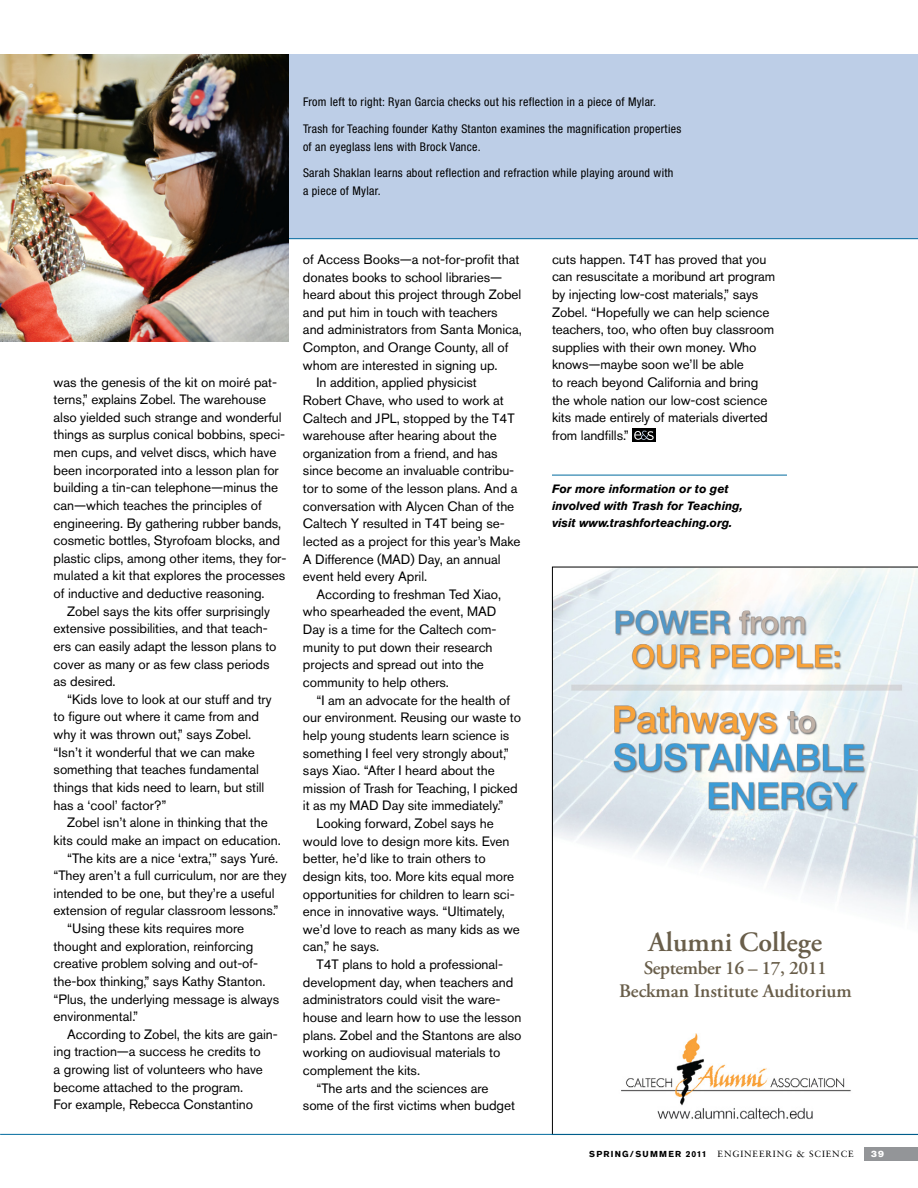
<style>
.page{position:relative;width:918px;height:1188px;background:#fff}
.page>*{position:absolute;margin:0;border:0;box-sizing:border-box;transform-origin:0 0}
.t1{font:600 27.9px "Adobe Garamond Pro";color:#695e4a}
.t2{font:600 19.05px/23px "Adobe Garamond Pro";color:#695e4a;text-align:center}
.t3{font:13.5px/17.7px "Akzidenz Grotesk Pro";letter-spacing:-.005em;color:#000}
.t4{font:condensed 12px/18px "Helvetica Neue";letter-spacing:.025em;color:#000}
.t5{font:italic 700 12px/17.2px "Akzidenz Grotesk Pro";letter-spacing:-.005em;color:#000}
.t6{font:9px "Sabon LT Std";letter-spacing:.1em;color:#000}
.t7{font:9px "Akzidenz Grotesk Pro Super";color:#fff}
.s1{font-family:"Akzidenz Grotesk Pro";font-weight:700;font-size:8.7px}
</style>
<div class="page">
<div style="left:229px;top:54px;width:689px;height:184px;background:#bdcee7"></div>
<hr style="left:552px;top:475px;width:235px;height:1px;background:#006a9e">
<div style="left:632px;top:429px;width:24px;height:13px;background:#000"></div>
<svg style="left:634px;top:431px;width:20px;height:9px"></svg>
<hr style="left:0;top:238px;width:918px;height:1px;background:#006a9e">
<svg style="left:552px;top:567px;width:366px;height:567px"></svg>
<img style="left:0;top:54px;width:289px;height:287px">
<div style="left:864px;top:1147px;width:54px;height:14px;background:#939598"></div>
<hr style="left:1px;top:1134px;width:917px;height:1px;background:#006a9e">
<p class="t4" style="left:303px;top:93px;width:355px">From left to right: Ryan Garcia checks out his reflection in a piece of Mylar.</p>
<p class="t4" style="left:303px;top:119px;width:380px">Trash for Teaching founder Kathy Stanton examines the magnification properties of an eyeglass lens with Brock Vance.</p>
<p class="t4" style="left:303px;top:164px;width:372px">Sarah Shaklan learns about reflection and refraction while playing around with a piece of Mylar.</p>
<p class="t3" style="left:54px;top:373px;width:234px">was the genesis of the kit on moiré pat&shy;terns,” explains Zobel. The warehouse also yielded such strange and wonderful things as surplus conical bobbins, speci&shy;men cups, and velvet discs, which have been incorporated into a lesson plan for building a tin-can telephone—minus the can—which teaches the principles of engineering. By gathering rubber bands, cosmetic bottles, Styrofoam blocks, and plastic clips, among other items, they for&shy;mulated a kit that explores the processes of inductive and deductive reasoning.</p>
<p class="t3" style="left:54px;top:602px;width:224px;text-indent:14px">Zobel says the kits offer surprisingly extensive possibilities, and that teach&shy;ers can easily adapt the lesson plans to cover as many or as few class periods as desired.</p>
<p class="t3" style="left:54px;top:690px;width:219px;text-indent:14px">“Kids love to look at our stuff and try to figure out where it came from and why it was thrown out,” says Zobel. “Isn’t it wonderful that we can make something that teaches fundamental things that kids need to learn, but still has a ‘cool’ factor?”</p>
<p class="t3" style="left:67px;top:814px;width:202px">Zobel isn’t alone in thinking that the</p>
<p class="t3" style="left:54px;top:831px;width:229px">kits could make an impact on education.</p>
<p class="t3" style="left:67px;top:849px;width:213px">“The kits are a nice ‘extra,’” says Yuré.</p>
<p class="t3" style="left:54px;top:867px;width:235px">“They aren’t a full curriculum, nor are they</p>
<p class="t3" style="left:54px;top:884px;width:222px">intended to be one, but they’re a useful</p>
<p class="t3" style="left:54px;top:902px;width:226px">extension of regular classroom lessons.”</p>
<p class="t3" style="left:67px;top:919px;width:179px">“Using these kits requires more</p>
<p class="t3" style="left:54px;top:937px;width:201px">thought and exploration, reinforcing</p>
<p class="t3" style="left:54px;top:955px;width:206px">creative problem solving and out-of-</p>
<p class="t3" style="left:54px;top:972px;width:213px">the-box thinking,” says Kathy Stanton.</p>
<p class="t3" style="left:54px;top:990px;width:227px">“Plus, the underlying message is always</p>
<p class="t3" style="left:54px;top:1008px;width:86px">environmental.”</p>
<p class="t3" style="left:67px;top:1025px;width:212px">According to Zobel, the kits are gain-</p>
<p class="t3" style="left:54px;top:1043px;width:209px">ing traction—a success he credits to</p>
<p class="t3" style="left:54px;top:1061px;width:211px">a growing list of volunteers who have</p>
<p class="t3" style="left:54px;top:1078px;width:191px">become attached to the program.</p>
<p class="t3" style="left:54px;top:1096px;width:201px">For example, Rebecca Constantino</p>
<p class="t3" style="left:303px;top:250px;width:218px">of Access Books—a not-for-profit that</p>
<p class="t3" style="left:303px;top:268px;width:201px">donates books to school libraries—</p>
<p class="t3" style="left:303px;top:286px;width:220px">heard about this project through Zobel</p>
<p class="t3" style="left:303px;top:303px;width:196px">and put him in touch with teachers</p>
<p class="t3" style="left:303px;top:321px;width:220px">and administrators from Santa Monica,</p>
<p class="t3" style="left:303px;top:338px;width:207px">Compton, and Orange County, all of</p>
<p class="t3" style="left:303px;top:356px;width:196px">whom are interested in signing up.</p>
<p class="t3" style="left:316px;top:374px;width:162px">In addition, applied physicist</p>
<p class="t3" style="left:303px;top:391px;width:202px">Robert Chave, who used to work at</p>
<p class="t3" style="left:303px;top:409px;width:213px">Caltech and JPL, stopped by the T4T</p>
<p class="t3" style="left:303px;top:427px;width:195px">warehouse after hearing about the</p>
<p class="t3" style="left:303px;top:444px;width:196px">organization from a friend, and has</p>
<p class="t3" style="left:303px;top:462px;width:213px">since become an invaluable contribu-</p>
<p class="t3" style="left:303px;top:479px;width:216px">tor to some of the lesson plans. And a</p>
<p class="t3" style="left:303px;top:497px;width:213px">conversation with Alycen Chan of the</p>
<p class="t3" style="left:303px;top:515px;width:203px">Caltech Y resulted in T4T being se-</p>
<p class="t3" style="left:303px;top:532px;width:219px">lected as a project for this year’s Make</p>
<p class="t3" style="left:303px;top:550px;width:199px">A Difference (MAD) Day, an annual</p>
<p class="t3" style="left:303px;top:568px;width:126px">event held every April.</p>
<p class="t3" style="left:316px;top:585px;width:186px">According to freshman Ted Xiao,</p>
<p class="t3" style="left:303px;top:603px;width:195px">who spearheaded the event, MAD</p>
<p class="t3" style="left:303px;top:621px;width:195px">Day is a time for the Caltech com-</p>
<p class="t3" style="left:303px;top:638px;width:191px">munity to put down their research</p>
<p class="t3" style="left:303px;top:656px;width:183px">projects and spread out into the</p>
<p class="t3" style="left:303px;top:673px;width:148px">community to help others.</p>
<p class="t3" style="left:316px;top:691px;width:195px">“I am an advocate for the health of</p>
<p class="t3" style="left:303px;top:709px;width:220px">our environment. Reusing our waste to</p>
<p class="t3" style="left:303px;top:726px;width:208px">help young students learn science is</p>
<p class="t3" style="left:303px;top:744px;width:207px">something I feel very strongly about,”</p>
<p class="t3" style="left:303px;top:762px;width:193px">says Xiao. “After I heard about the</p>
<p class="t3" style="left:303px;top:779px;width:216px">mission of Trash for Teaching, I picked</p>
<p class="t3" style="left:303px;top:797px;width:202px">it as my MAD Day site immediately.”</p>
<p class="t3" style="left:316px;top:814px;width:179px">Looking forward, Zobel says he</p>
<p class="t3" style="left:303px;top:832px;width:208px">would love to design more kits. Even</p>
<p class="t3" style="left:303px;top:850px;width:184px">better, he’d like to train others to</p>
<p class="t3" style="left:303px;top:867px;width:213px">design kits, too. More kits equal more</p>
<p class="t3" style="left:303px;top:885px;width:213px">opportunities for children to learn sci-</p>
<p class="t3" style="left:303px;top:903px;width:204px">ence in innovative ways. “Ultimately,</p>
<p class="t3" style="left:303px;top:920px;width:218px">we’d love to reach as many kids as we</p>
<p class="t3" style="left:303px;top:938px;width:78px">can,” he says.</p>
<p class="t3" style="left:316px;top:955px;width:188px">T4T plans to hold a professional-</p>
<p class="t3" style="left:303px;top:973px;width:212px">development day, when teachers and</p>
<p class="t3" style="left:303px;top:991px;width:199px">administrators could visit the ware-</p>
<p class="t3" style="left:303px;top:1008px;width:220px">house and learn how to use the lesson</p>
<p class="t3" style="left:303px;top:1026px;width:220px">plans. Zobel and the Stantons are also</p>
<p class="t3" style="left:303px;top:1044px;width:199px">working on audiovisual materials to</p>
<p class="t3" style="left:303px;top:1061px;width:119px">complement the kits.</p>
<p class="t3" style="left:316px;top:1079px;width:174px">“The arts and the sciences are</p>
<p class="t3" style="left:303px;top:1097px;width:213px">some of the first victims when budget</p>
<p class="t3" style="left:552px;top:250px;width:225px">cuts happen. T4T has proved that you can resuscitate a moribund art program by injecting low-cost materials,” says Zobel. “Hopefully we can help science teachers, too, who often buy classroom supplies with their own money. Who knows—maybe soon we’ll be able<br>to reach beyond California and bring the whole nation our low-cost science kits made entirely of materials diverted from landfills.”</p>
<p class="t5" style="left:552px;top:480px;width:192px">For more information or to get involved with Trash for Teaching, visit www.trashforteaching.org.</p>
<h1 class="t1" style="left:648px;top:926px;width:175px">Alumni College</h1>
<h2 class="t2" style="left:619px;top:957px;width:234px">September 16 – 17, 2011<br>Beckman Institute Auditorium</h2>
<p class="t6" style="left:589px;top:1149px;width:266px"><span class="s1">SPRING/SUMME R 2011</span> ENGINEERING &amp; SCIENCE</p>
<p class="t7" style="left:871px;top:1148px;width:14px">39</p>
</div>
